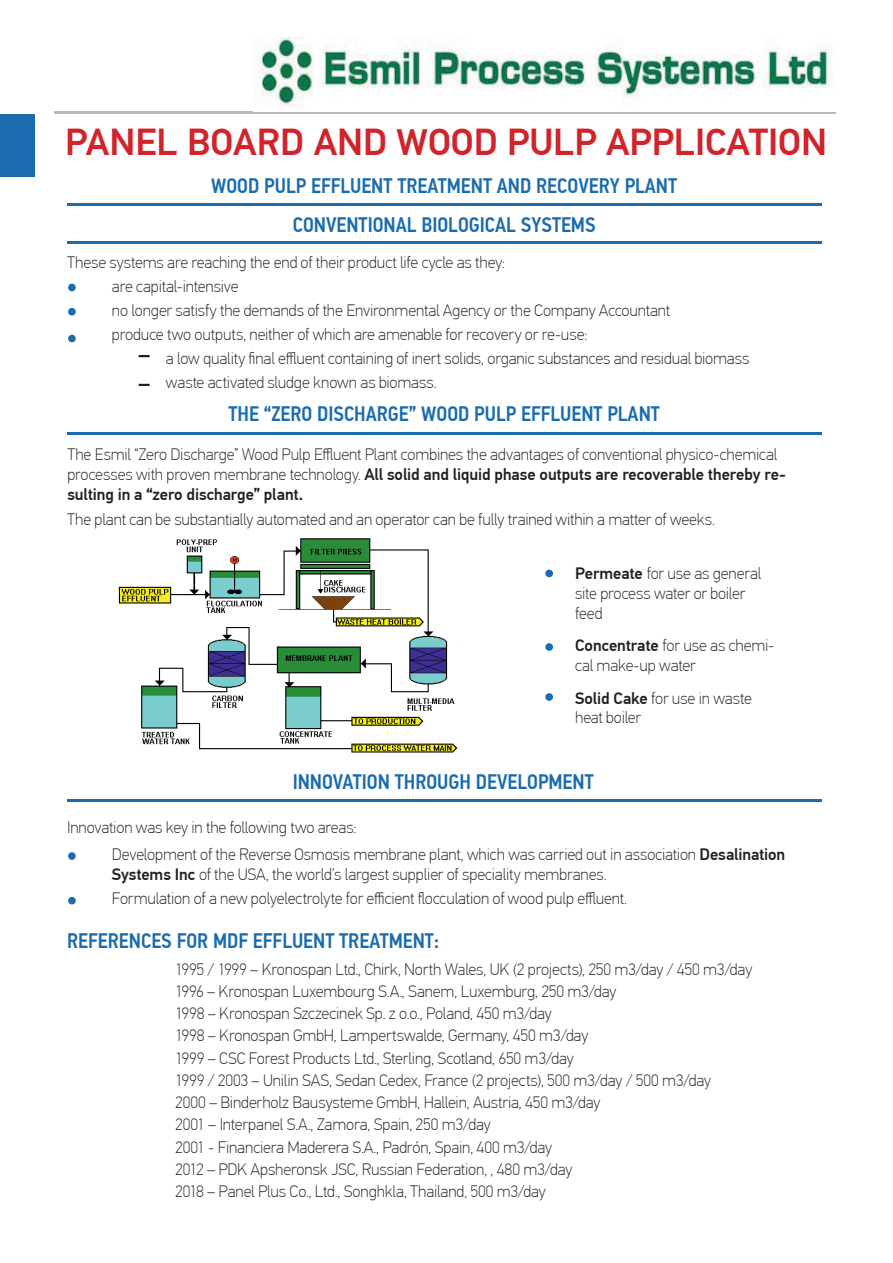
<style>
.page{position:relative;width:893px;height:1263px;background:#fff}
.page>*{position:absolute;margin:0;border:0;box-sizing:border-box;transform-origin:0 0}
.t1{font:500 37.5px "PF Din Text Pro";color:#d1232a}
.t2{font:500 21px "PF Din Text Cond Pro";color:#1a6caf}
.t3{font:100 16.5px/22.2px "PF Din Text Pro";letter-spacing:-.01em;color:#231f20}
.s1{font-weight:500}
</style>
<div class="page">
<img style="left:118px;top:538px;width:340px;height:215px">
<hr style="left:54px;top:112px;width:781px;height:2px;background:#b5b7bf">
<hr style="left:67px;top:204px;width:754px;height:2px;background:#1a6caf">
<hr style="left:67px;top:432px;width:754px;height:3px;background:#1a6caf">
<hr style="left:67px;top:241px;width:754px;height:3px;background:#1a6caf">
<hr style="left:67px;top:800px;width:754px;height:2px;background:#1a6caf">
<div style="left:0;top:114px;width:35px;height:63px;background:#1a6caf"></div>
<img style="left:260px;top:36px;width:572px;height:70px">
<div style="left:545px;top:570px;width:8px;height:7px;background:#1a6caf;border-radius:50%"></div>
<div style="left:68px;top:284px;width:8px;height:7px;background:#1a6caf;border-radius:50%"></div>
<div style="left:68px;top:852px;width:8px;height:8px;background:#1a6caf;border-radius:50%"></div>
<div style="left:68px;top:308px;width:8px;height:8px;background:#1a6caf;border-radius:50%"></div>
<div style="left:68px;top:897px;width:8px;height:7px;background:#1a6caf;border-radius:50%"></div>
<div style="left:68px;top:335px;width:8px;height:7px;background:#1a6caf;border-radius:50%"></div>
<div style="left:545px;top:693px;width:8px;height:8px;background:#1a6caf;border-radius:50%"></div>
<div style="left:545px;top:643px;width:8px;height:8px;background:#1a6caf;border-radius:50%"></div>
<svg style="left:139px;top:355px;width:11px;height:2px"></svg>
<svg style="left:139px;top:384px;width:11px;height:2px"></svg>
<h1 class="t1" style="left:65px;top:120px;width:763px">PANEL BOARD AND WOOD PULP APPLICATION</h1>
<p class="t2" style="left:211px;top:173px;width:467px">WOOD PULP EFFLUENT TREATMENT AND RECOVERY PLANT</p>
<p class="t2" style="left:293px;top:213px;width:304px">CONVENTIONAL BIOLOGICAL SYSTEMS</p>
<p class="t3" style="left:67px;top:252px;width:439px">These systems are reaching the end of their product life cycle as they:</p>
<p class="t3" style="left:112px;top:274px;width:560px;line-height:24px">are capital-intensive<br>no longer satisfy the demands of the Environmental Agency or the Company Accountant produce two outputs, neither of which are amenable for recovery or re-use:</p>
<p class="t3" style="left:166px;top:346px;width:585px;line-height:24px">a low quality final effluent containing of inert solids, organic substances and residual biomass waste activated sludge known as biomass.</p>
<p class="t2" style="left:229px;top:401px;width:433px">THE “ZERO DISCHARGE” WOOD PULP EFFLUENT PLANT</p>
<p class="t3" style="left:67px;top:445px;width:720px;line-height:19.8px">The Esmil “Zero Discharge” Wood Pulp Effluent Plant combines the advantages of conventional physico-chemical processes with proven membrane technology. <span class="s1">All solid and liquid phase outputs are recoverable thereby re&shy;sulting in a “zero discharge” plant.</span></p>
<p class="t3" style="left:67px;top:508px;width:649px">The plant can be substantially automated and an operator can be fully trained within a matter of weeks.</p>
<p class="t3" style="left:575px;top:564px;width:188px;line-height:19.8px"><span class="s1">Permeate</span> for use as general site process water or boiler feed</p>
<p class="t3" style="left:575px;top:636px;width:201px;line-height:19.8px"><span class="s1">Concentrate</span> for use as chemi&shy;cal make-up water</p>
<p class="t3" style="left:575px;top:688px;width:178px;line-height:19.8px"><span class="s1">Solid Cake</span> for use in waste heat boiler</p>
<p class="t2" style="left:293px;top:769px;width:303px">INNOVATION THROUGH DEVELOPMENT</p>
<p class="t3" style="left:67px;top:817px;width:291px">Innovation was key in the following two areas:</p>
<p class="t3" style="left:112px;top:845px;width:675px;line-height:19.8px">Development of the Reverse Osmosis membrane plant, which was carried out in association <span class="s1">Desalination<br>Systems Inc</span> of the USA, the world’s largest supplier of speciality membranes.</p>
<p class="t3" style="left:112px;top:888px;width:516px">Formulation of a new polyelectrolyte for efficient flocculation of wood pulp effluent.</p>
<p class="t2" style="left:67px;top:928px;width:373px">REFERENCES FOR MDF EFFLUENT TREATMENT:</p>
<p class="t3" style="left:175px;top:958px;width:579px">1995 / 1999 – Kronospan Ltd., Chirk, North Wales, UK (2 projects), 250 m3/day / 450 m3/day 1996 – Kronospan Luxembourg S.A., Sanem, Luxemburg, 250 m3/day<br>1998 – Kronospan Szczecinek Sp. z o.o., Poland, 450 m3/day<br>1998 – Kronospan GmbH, Lampertswalde, Germany, 450 m3/day<br>1999 – CSC Forest Products Ltd., Sterling, Scotland, 650 m3/day<br>1999 / 2003 – Unilin SAS, Sedan Cedex, France (2 projects), 500 m3/day / 500 m3/day<br>2000 – Binderholz Bausysteme GmbH, Hallein, Austria, 450 m3/day<br>2001 – Interpanel S.A., Zamora, Spain, 250 m3/day<br>2001 - Financiera Maderera S.A., Padrón, Spain, 400 m3/day<br>2012 – PDK Apsheronsk JSC, Russian Federation, , 480 m3/day<br>2018 – Panel Plus Co., Ltd., Songhkla, Thailand, 500 m3/day</p>
</div>
